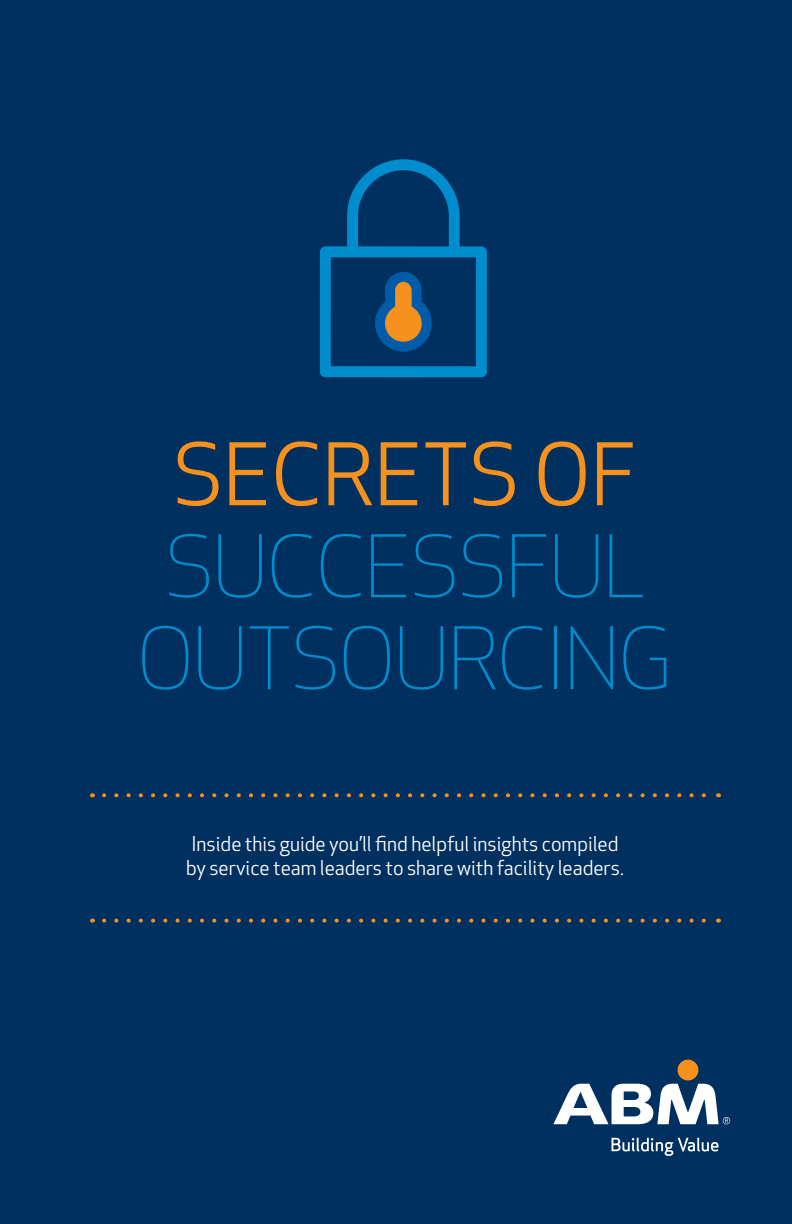
<style>
.page{position:relative;width:792px;height:1224px;background:#00305f}
.page>*{position:absolute;margin:0;border:0;box-sizing:border-box;transform-origin:0 0}
.t1{font:300 84px/92px "Apex New";color:#008dcd;text-align:center}
.t2{font:84px "Apex New";color:#f7911e}
.t3{font:20px/24px "Apex New";color:#fff}
</style>
<div class="page">
<div style="left:678px;top:1060px;width:20px;height:20px;background:#f7911e;border-radius:50%"></div>
<svg style="left:612px;top:1138px;width:107px;height:18px"></svg>
<svg style="left:553px;top:1084px;width:177px;height:40px"></svg>
<svg style="left:320px;top:159px;width:167px;height:218px"></svg>
<svg style="left:104px;top:793px;width:602px;height:4px"></svg>
<svg style="left:104px;top:919px;width:602px;height:4px"></svg>
<h1 class="t2" style="left:173px;top:422px;width:465px">SECRETS OF</h1>
<h1 class="t1" style="left:138px;top:521px;width:536px">SUCCESSFUL<br>OUTSOURCING</h1>
<p class="t3" style="left:186px;top:832px;width:439px">Inside this guide you’ll find helpful insights compiled by service team leaders to share with facility leaders.</p>
</div>
